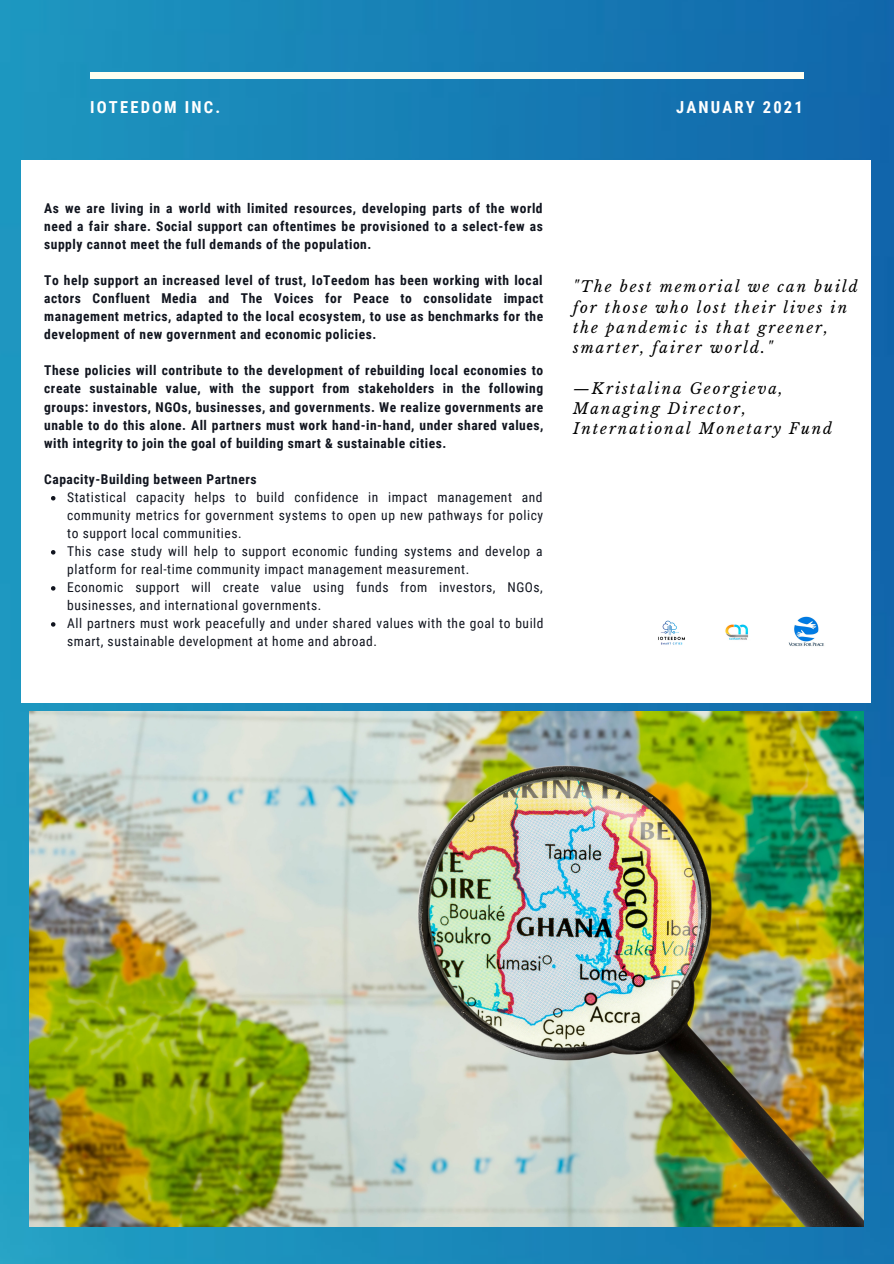
<style>
.page{position:relative;width:894px;height:1264px;background:#fff}
.page>*{position:absolute;margin:0;border:0;box-sizing:border-box;transform-origin:0 0}
.t1{font:700 16.5px "Roboto Condensed";letter-spacing:.13em;color:#fff}
.t2{font:italic 15px/20.2px "Libre Baskerville";letter-spacing:.13em;color:#000}
.t3{font:700 13.5px/18px "Roboto Condensed";letter-spacing:.04em;color:#11151f;text-align:justify}
.t4{font:13.5px/18px "Roboto Condensed";letter-spacing:.04em;color:#11151f}
</style>
<div class="page">
<img style="left:0;top:0;width:893px;height:1263px">
<div style="left:90px;top:72px;width:713px;height:6px;background:#fffff0"></div>
<div style="left:22px;top:160px;width:848px;height:542px;background:#fff"></div>
<svg style="left:51px;top:496px;width:4px;height:4px"></svg>
<svg style="left:51px;top:550px;width:4px;height:4px"></svg>
<svg style="left:51px;top:586px;width:4px;height:4px"></svg>
<svg style="left:51px;top:622px;width:4px;height:4px"></svg>
<img style="left:29px;top:711px;width:834px;height:515px">
<img style="left:788px;top:616px;width:36px;height:30px">
<img style="left:725px;top:624px;width:23px;height:16px">
<img style="left:658px;top:620px;width:27px;height:25px">
<p class="t1" style="left:90px;top:98px;width:132px">IOTEEDOM INC.</p>
<p class="t1" style="left:676px;top:98px;width:128px">JANUARY 2021</p>
<p class="t3" style="left:44px;top:200px;width:500px">As we are living in a world with limited resources, developing parts of the world need a fair share. Social support can oftentimes be provisioned to a select-few as supply cannot meet the full demands of the population.</p>
<p class="t3" style="left:44px;top:272px;width:500px">To help support an increased level of trust, IoTeedom has been working with local actors Confluent Media and The Voices for Peace to consolidate impact management metrics, adapted to the local ecosystem, to use as benchmarks for the development of new government and economic policies.</p>
<p class="t3" style="left:44px;top:362px;width:500px">These policies will contribute to the development of rebuilding local economies to create sustainable value, with the support from stakeholders in the following groups: investors, NGOs, businesses, and governments. We realize governments are unable to do this alone. All partners must work hand-in-hand, under shared values, with integrity to join the goal of building smart &amp; sustainable cities.</p>
<p class="t3" style="left:44px;top:470px;width:214px">Capacity-Building between Partners</p>
<p class="t4" style="left:67px;top:488px;width:477px;text-align:justify">Statistical capacity helps to build confidence in impact management and community metrics for government systems to open up new pathways for policy to support local communities.</p>
<p class="t4" style="left:67px;top:542px;width:477px">This case study will help to support economic funding systems and develop a platform for real-time community impact management measurement.</p>
<p class="t4" style="left:67px;top:578px;width:477px">Economic support will create value using funds from investors, NGOs, businesses, and international governments.</p>
<p class="t4" style="left:67px;top:614px;width:478px">All partners must work peacefully and under shared values with the goal to build smart, sustainable development at home and abroad.</p>
<p class="t2" style="left:573px;top:277px;width:286px">"The best memorial we can build for those who lost their lives in the pandemic is that greener, smarter, fairer world."</p>
<p class="t2" style="left:573px;top:378px;width:261px">—Kristalina Georgieva,<br>Managing Director,<br>International Monetary Fund</p>
</div>
